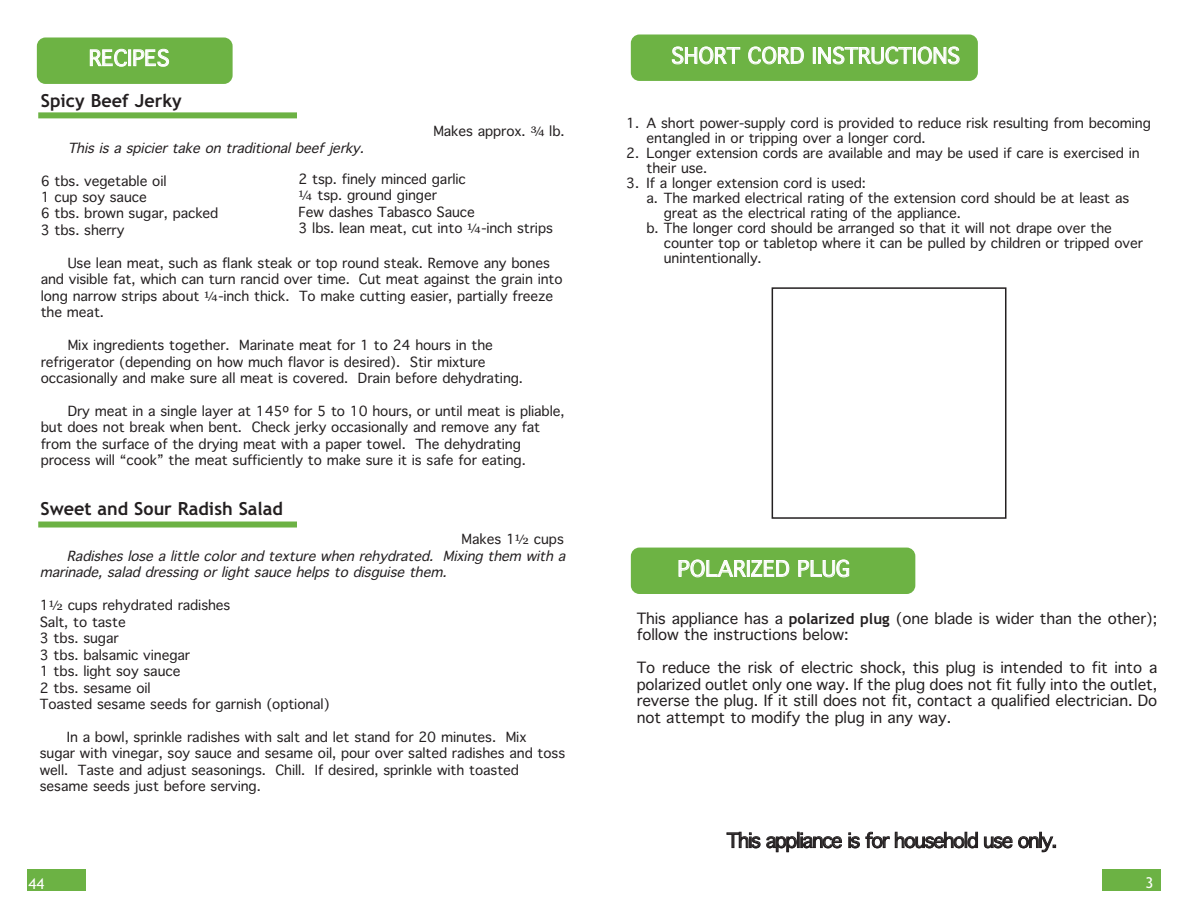
<style>
.page{position:relative;width:1188px;height:918px;background:#fff}
.page>*{position:absolute;margin:0;border:0;box-sizing:border-box;transform-origin:0 0}
.t1{font:21px "Geneva";color:#fff}
.t2{font:19.5px "Geneva";letter-spacing:-.065em;color:#231f20}
.t3{font:700 18px "Trebuchet MS";color:#231f20}
.t4{font:15px/16.5px "Geneva";letter-spacing:-.005em;color:#231f20}
.t5{font:15px "Trebuchet MS";color:#fff}
.t6{font:13.5px/16.5px "Geneva";letter-spacing:-.005em;color:#231f20}
.t7{font:italic 13.5px "Geneva";color:#231f20}
.s1{font-family:"Georgia"}
.s2{font-family:"Tahoma"}
.s3{font-family:"Trebuchet MS";font-weight:700}
</style>
<div class="page">
<div style="left:27px;top:869px;width:59px;height:22px;background:#6cb244"></div>
<div style="left:1102px;top:870px;width:59px;height:21px;background:#6cb244"></div>
<div style="left:772px;top:287px;width:234px;height:232px;border:2px solid #231f20"></div>
<div style="left:631px;top:34px;width:347px;height:47px;background:#6db344;border-radius:9px"></div>
<div style="left:37px;top:38px;width:196px;height:46px;background:#6db344;border-radius:9px"></div>
<div style="left:631px;top:548px;width:284px;height:46px;background:#6db344;border-radius:9px"></div>
<div style="left:38px;top:522px;width:259px;height:6px;background:#6cb244"></div>
<div style="left:38px;top:112px;width:259px;height:6px;background:#6cb244"></div>
<h1 class="t1" style="left:89px;top:46px;width:82px">RECIPES</h1>
<h3 class="t3" style="left:41px;top:90px;width:142px">Spicy Beef Jerky</h3>
<p class="t6" style="left:433px;top:123px;width:133px">Makes approx. <span class="s1">¾</span> lb.</p>
<p class="t7" style="left:68px;top:140px;width:301px">This is a spicier take on traditional beef jerky.</p>
<p class="t6" style="left:41px;top:173px;width:179px">6 tbs. vegetable oil<br>1 cup soy sauce<br>6 tbs. brown sugar, packed<br>3 tbs. sherry</p>
<p class="t6" style="left:41px;top:255px;width:523px;text-indent:27px">Use lean meat, such as flank steak or top round steak. Remove any bones and visible fat, which can turn rancid over time. Cut meat against the grain into long narrow strips about <span class="s1">¼</span>-inch thick. To make cutting easier, partially freeze the meat.</p>
<p class="t6" style="left:41px;top:337px;width:484px;text-indent:27px">Mix ingredients together. Marinate meat for 1 to 24 hours in the refrigerator (depending on how much flavor is desired). Stir mixture occasionally and make sure all meat is covered. Drain before dehydrating.</p>
<p class="t6" style="left:41px;top:403px;width:525px;text-indent:27px">Dry meat in a single layer at 145<span class="s2">º</span> for 5 to 10 hours, or until meat is pliable, but does not break when bent. Check jerky occasionally and remove any fat from the surface of the drying meat with a paper towel. The dehydrating process will “cook” the meat sufficiently to make sure it is safe for eating.</p>
<p class="t6" style="left:298px;top:171px;width:256px">2 tsp. finely minced garlic<br><span class="s1">¼</span> tsp. ground ginger<br>Few dashes Tabasco Sauce<br>3 lbs. lean meat, cut into <span class="s1">¼</span>-inch strips</p>
<h3 class="t3" style="left:41px;top:498px;width:244px">Sweet and Sour Radish Salad</h3>
<p class="t6" style="left:462px;top:532px;width:104px">Makes 1<span class="s1">½</span> cups</p>
<p class="t7" style="left:67px;top:548px;width:503px">Radishes lose a little color and texture when rehydrated. Mixing them with a</p>
<p class="t7" style="left:40px;top:565px;width:411px">marinade, salad dressing or light sauce helps to disguise them.</p>
<p class="t6" style="left:40px;top:597px;width:291px">1<span class="s1">½</span> cups rehydrated radishes<br>Salt, to taste<br>3 tbs. sugar<br>3 tbs. balsamic vinegar<br>1 tbs. light soy sauce<br>2 tbs. sesame oil<br>Toasted sesame seeds for garnish (optional)</p>
<p class="t6" style="left:40px;top:729px;width:527px;text-indent:27px">In a bowl, sprinkle radishes with salt and let stand for 20 minutes. Mix<br>sugar with vinegar, soy sauce and sesame oil, pour over salted radishes and toss well. Taste and adjust seasonings. Chill. If desired, sprinkle with toasted sesame seeds just before serving.</p>
<p class="t5" style="left:28px;top:875px;width:17px">44</p>
<h1 class="t1" style="left:671px;top:44px;width:290px">SHORT CORD INSTRUCTIONS</h1>
<p class="t6" style="left:647px;top:116px;width:506px;line-height:15px;text-indent:-20px">1. A short power-supply cord is provided to reduce risk resulting from becoming entangled in or tripping over a longer cord.</p>
<p class="t6" style="left:647px;top:146px;width:495px;line-height:15px;text-indent:-20px">2. Longer extension cords are available and may be used if care is exercised in their use.</p>
<p class="t6" style="left:626px;top:175px;width:241px">3. If a longer extension cord is used:</p>
<p class="t6" style="left:647px;top:190px;width:484px">a. The marked electrical rating of the extension cord should be at least as</p>
<p class="t6" style="left:664px;top:205px;width:299px">great as the electrical rating of the appliance.</p>
<p class="t6" style="left:647px;top:220px;width:467px">b. The longer cord should be arranged so that it will not drape over the</p>
<p class="t6" style="left:664px;top:235px;width:481px">counter top or tabletop where it can be pulled by children or tripped over</p>
<p class="t6" style="left:664px;top:250px;width:99px">unintentionally.</p>
<h1 class="t1" style="left:678px;top:557px;width:174px">POLARIZED PLUG</h1>
<p class="t4" style="left:637px;top:610px;width:522px">This appliance has a <span class="s3">polarized plug</span> (one blade is wider than the other); follow the instructions below:</p>
<p class="t4" style="left:637px;top:660px;width:522px;text-align:justify">To reduce the risk of electric shock, this plug is intended to fit into a polarized outlet only one way. If the plug does not fit fully into the outlet, reverse the plug. If it still does not fit, contact a qualified electrician. Do not attempt to modify the plug in any way.</p>
<h2 class="t2" style="left:727px;top:829px;width:332px">This appliance is for household use only.</h2>
<p class="t5" style="left:1145px;top:874px;width:9px">3</p>
</div>
